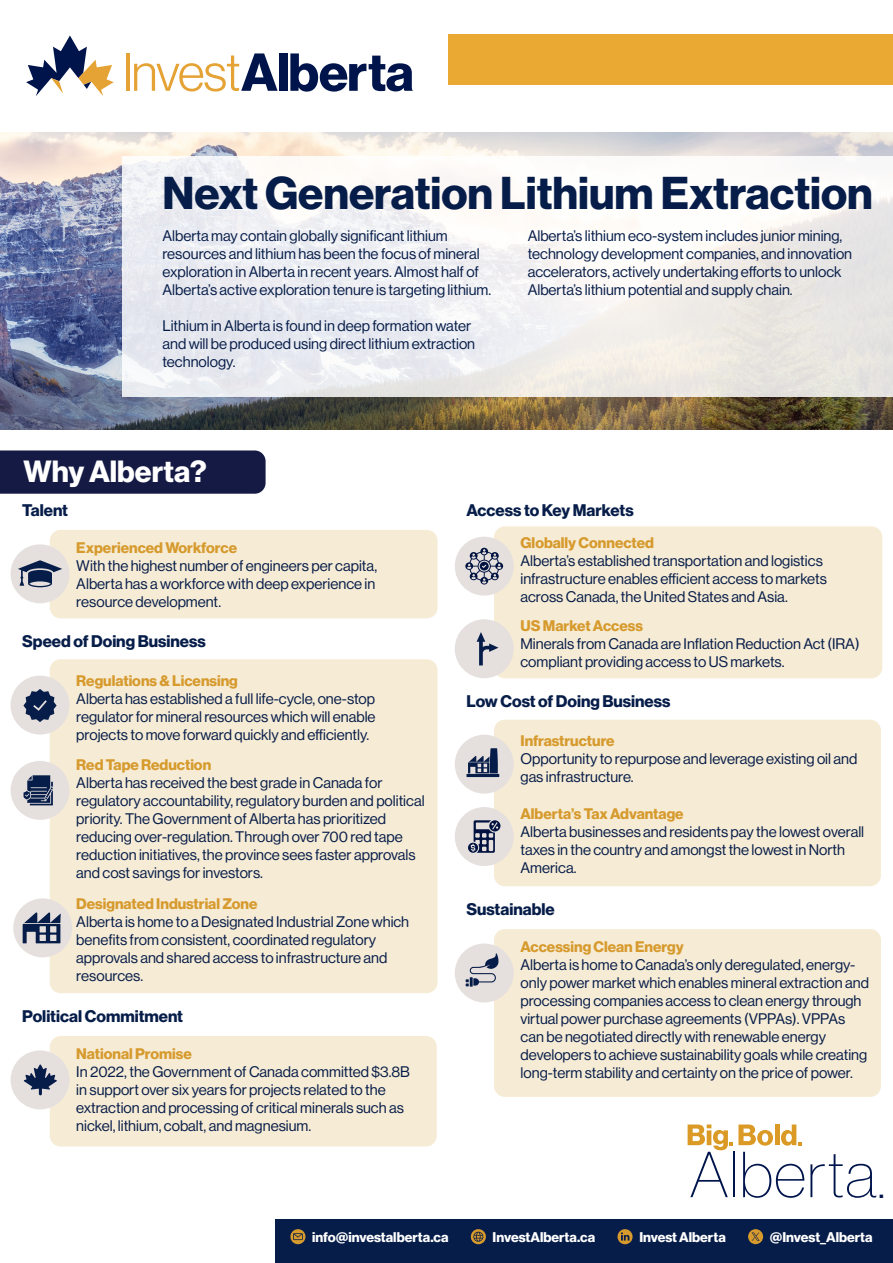
<style>
.page{position:relative;width:893px;height:1263px;background:#fff}
.page>*{position:absolute;margin:0;border:0;box-sizing:border-box;transform-origin:0 0}
.t1{font:45px "N Haas Grotesk DS Pro 75 Bd";color:#071d49}
.t2{font:30px "N Haas Grotesk DS Pro 75 Bd";color:#fff}
.t3{font:19.95px "N Haas Grotesk DS Pro 75 Bd";color:#00144c}
.t4{font:16.5px "N Haas Grotesk DS Pro 75 Bd";color:#071d49}
.t5{font:15px/18px "N Haas Grotesk DS Pro 55 Rg";color:#071d49}
.t6{font:15px "N Haas Grotesk DS Pro 75 Bd";color:#d69a2d}
.t7{font:13.8px "N Haas Grotesk DS Pro 75 Bd";color:#fff}
</style>
<div class="page">
<div style="left:448px;top:34px;width:445px;height:50px;background:#e9a933"></div>
<img style="left:0;top:133px;width:893px;height:297px">
<svg style="left:123px;top:156px;width:770px;height:241px"></svg>
<svg style="left:810px;top:1154px;width:66px;height:44px"></svg>
<svg style="left:688px;top:1124px;width:116px;height:74px"></svg>
<hr style="left:126px;top:53px;width:4px;height:38px;background:#e5a336">
<svg style="left:134px;top:53px;width:144px;height:39px"></svg>
<div style="left:279px;top:53px;width:8px;height:38px;background:#00144c"></div>
<svg style="left:290px;top:53px;width:123px;height:39px"></svg>
<svg style="left:26px;top:35px;width:88px;height:61px"></svg>
<div style="left:276px;top:1219px;width:617px;height:44px;background:#071d49"></div>
<div style="left:0;top:450px;width:266px;height:44px;background:#141a44"></div>
<div style="left:494px;top:929px;width:387px;height:168px;background:#f6ebd5;border-radius:11px"></div>
<div style="left:455px;top:943px;width:59px;height:59px;background:#e5e0de;border-radius:50%"></div>
<div style="left:494px;top:526px;width:388px;height:152px;background:#f6ebd5;border-radius:11px"></div>
<div style="left:455px;top:537px;width:59px;height:59px;background:#e5e0de;border-radius:50%"></div>
<svg style="left:465px;top:548px;width:38px;height:36px"></svg>
<div style="left:455px;top:619px;width:59px;height:59px;background:#e5e0de;border-radius:50%"></div>
<svg style="left:477px;top:632px;width:21px;height:33px"></svg>
<svg style="left:466px;top:953px;width:32px;height:34px"></svg>
<div style="left:494px;top:720px;width:387px;height:166px;background:#f6ebd5;border-radius:11px"></div>
<div style="left:455px;top:807px;width:59px;height:59px;background:#e5e0de;border-radius:50%"></div>
<svg style="left:468px;top:820px;width:32px;height:33px"></svg>
<div style="left:455px;top:735px;width:59px;height:59px;background:#e5e0de;border-radius:50%"></div>
<svg style="left:466px;top:748px;width:33px;height:29px"></svg>
<div style="left:50px;top:530px;width:388px;height:88px;background:#f6ebd5;border-radius:11px"></div>
<div style="left:11px;top:544px;width:59px;height:59px;background:#e5e0de;border-radius:50%"></div>
<div style="left:50px;top:659px;width:388px;height:334px;background:#f6ebd5;border-radius:11px"></div>
<div style="left:11px;top:676px;width:59px;height:58px;background:#e5e0de;border-radius:50%"></div>
<div style="left:11px;top:761px;width:59px;height:59px;background:#e5e0de;border-radius:50%"></div>
<div style="left:13px;top:898px;width:59px;height:59px;background:#e5e0de;border-radius:50%"></div>
<div style="left:50px;top:1036px;width:387px;height:110px;background:#f6ebd5;border-radius:11px"></div>
<div style="left:11px;top:1050px;width:59px;height:59px;background:#e5e0de;border-radius:50%"></div>
<svg style="left:24px;top:1064px;width:33px;height:31px"></svg>
<svg style="left:23px;top:689px;width:34px;height:33px"></svg>
<svg style="left:18px;top:560px;width:44px;height:27px"></svg>
<svg style="left:23px;top:912px;width:38px;height:31px"></svg>
<svg style="left:24px;top:775px;width:29px;height:30px"></svg>
<svg style="left:617px;top:1229px;width:16px;height:15px"></svg>
<svg style="left:748px;top:1229px;width:15px;height:15px"></svg>
<svg style="left:471px;top:1229px;width:15px;height:15px"></svg>
<svg style="left:290px;top:1229px;width:15px;height:15px"></svg>
<p class="t1" style="left:162px;top:167px;width:712px">Next Generation Lithium Extraction</p>
<p class="t5" style="left:162px;top:227px;width:330px">Alberta may contain globally significant lithium resources and lithium has been the focus of mineral exploration in Alberta in recent years. Almost half of Alberta’s active exploration tenure is targeting lithium.</p>
<p class="t5" style="left:162px;top:317px;width:314px">Lithium in Alberta is found in deep formation water and will be produced using direct lithium extraction technology.</p>
<p class="t2" style="left:24px;top:454px;width:185px">Why Alberta?</p>
<p class="t5" style="left:528px;top:227px;width:326px">Alberta’s lithium eco-system includes junior mining, technology development companies, and innovation accelerators, actively undertaking efforts to unlock Alberta’s lithium potential and supply chain.</p>
<p class="t4" style="left:22px;top:500px;width:47px">Talent</p>
<p class="t6" style="left:76px;top:539px;width:162px">Experienced Workforce</p>
<p class="t5" style="left:76px;top:556px;width:302px">With the highest number of engineers per capita,<br>Alberta has a workforce with deep experience in resource development.</p>
<p class="t4" style="left:22px;top:631px;width:185px">Speed of Doing Business</p>
<p class="t6" style="left:76px;top:672px;width:163px">Regulations &amp; Licensing</p>
<p class="t5" style="left:76px;top:690px;width:301px;text-align:justify">Alberta has established a full life-cycle, one-stop regulator for mineral resources which will enable projects to move forward quickly and efficiently.</p>
<p class="t6" style="left:76px;top:756px;width:136px">Red Tape Reduction</p>
<p class="t5" style="left:76px;top:774px;width:350px">Alberta has received the best grade in Canada for regulatory accountability, regulatory burden and political priority. The Government of Alberta has prioritized reducing over-regulation. Through over 700 red tape reduction initiatives, the province sees faster approvals and cost savings for investors.</p>
<p class="t6" style="left:76px;top:895px;width:183px">Designated Industrial Zone</p>
<p class="t5" style="left:76px;top:912px;width:334px">Alberta is home to a Designated Industrial Zone which benefits from consistent, coordinated regulatory approvals and shared access to infrastructure and resources.</p>
<p class="t4" style="left:22px;top:1006px;width:162px">Political Commitment</p>
<p class="t6" style="left:76px;top:1045px;width:117px">National Promise</p>
<p class="t5" style="left:76px;top:1062px;width:335px">In 2022, the Government of Canada committed $3.8B in support over six years for projects related to the extraction and processing of critical minerals such as nickel, lithium, cobalt, and magnesium.</p>
<p class="t4" style="left:466px;top:500px;width:169px">Access to Key Markets</p>
<p class="t6" style="left:520px;top:534px;width:135px">Globally Connected</p>
<p class="t5" style="left:520px;top:552px;width:308px">Alberta’s established transportation and logistics infrastructure enables efficient access to markets across Canada, the United States and Asia.</p>
<p class="t6" style="left:520px;top:617px;width:124px">US Market Access</p>
<p class="t5" style="left:520px;top:635px;width:341px">Minerals from Canada are Inflation Reduction Act (IRA) compliant providing access to US markets.</p>
<p class="t4" style="left:466px;top:692px;width:205px">Low Cost of Doing Business</p>
<p class="t6" style="left:520px;top:732px;width:96px">Infrastructure</p>
<p class="t5" style="left:520px;top:750px;width:338px">Opportunity to repurpose and leverage existing oil and gas infrastructure.</p>
<p class="t6" style="left:520px;top:804px;width:165px">Alberta’s Tax Advantage</p>
<p class="t5" style="left:520px;top:822px;width:345px">Alberta businesses and residents pay the lowest overall taxes in the country and amongst the lowest in North<br>America.</p>
<p class="t4" style="left:466px;top:900px;width:90px">Sustainable</p>
<p class="t6" style="left:520px;top:938px;width:165px">Accessing Clean Energy</p>
<p class="t5" style="left:520px;top:956px;width:350px">Alberta is home to Canada’s only deregulated, energy&shy;only power market which enables mineral extraction and processing companies access to clean energy through virtual power purchase agreements (VPPAs). VPPAs can be negotiated directly with renewable energy developers to achieve sustainability goals while creating long-term stability and certainty on the price of power.</p>
<p class="t3" style="left:879px;top:1179px;width:6px">.</p>
<p class="t7" style="left:312px;top:1229px;width:138px">info@investalberta.ca</p>
<p class="t7" style="left:493px;top:1229px;width:104px">InvestAlberta.ca</p>
<p class="t7" style="left:639px;top:1229px;width:88px">Invest Alberta</p>
<p class="t7" style="left:770px;top:1229px;width:104px">@Invest_Alberta</p>
</div>
